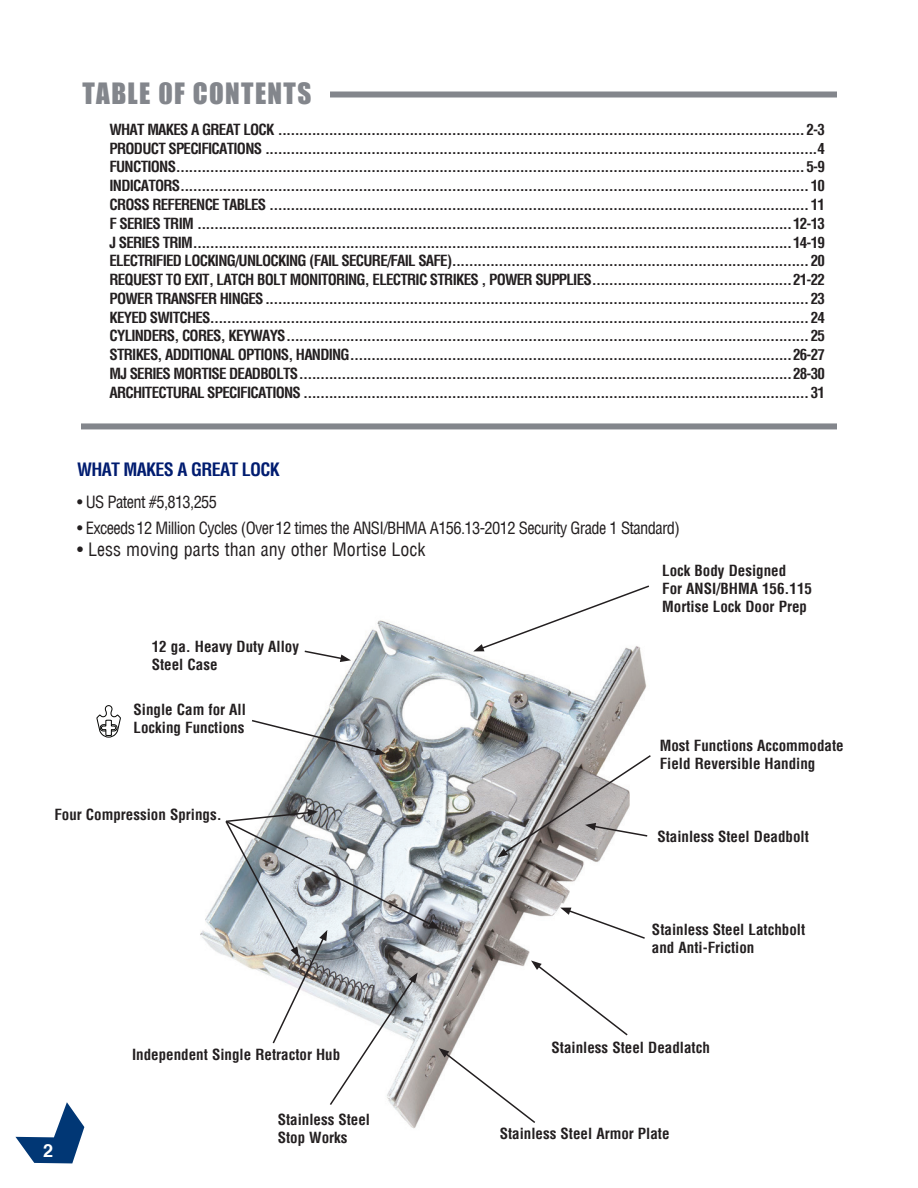
<style>
.page{position:relative;width:918px;height:1188px;background:#fff}
.page>*{position:absolute;margin:0;border:0;box-sizing:border-box;transform-origin:0 0}
.Sub-Gray{font:27px "Impact";letter-spacing:.05em;color:#83868c}
.t1{font:condensed 18px "Helvetica LT";color:#231f20}
.Page_Head_3{font:700 condensed 18px "Helvetica LT";letter-spacing:-.04em;color:#001c70}
.t2{font:700 18px "Helvetica";color:#fff}
.t3{font:condensed 16.5px "Helvetica LT";letter-spacing:-.04em;color:#231f20}
.t4{font:700 condensed 15px "Helvetica LT";letter-spacing:-.05em;color:#231f20}
.t5{font:700 condensed 15px/18px "Helvetica LT";color:#231f20}
</style>
<div class="page">
<svg style="left:15px;top:1102px;width:69px;height:61px"></svg>
<div style="left:330px;top:92px;width:507px;height:6px;background:#83868c"></div>
<div style="left:81px;top:423px;width:756px;height:6px;background:#83868c"></div>
<img style="left:200px;top:620px;width:447px;height:509px">
<svg style="left:303px;top:650px;width:48px;height:12px"></svg>
<svg style="left:473px;top:585px;width:176px;height:66px"></svg>
<svg style="left:224px;top:719px;width:427px;height:406px"></svg>
<svg style="left:97px;top:705px;width:23px;height:33px"></svg>
<p class="Sub-Gray" style="left:82px;top:72px;width:230px">TABLE 0F CONTENTS</p>
<p class="t4" style="left:110px;top:120px;width:717px">WHAT MAKES A GREAT LOCK ............................................................................................................................ 2-3</p>
<p class="t4" style="left:110px;top:139px;width:717px">PRODUCT SPECIFICATIONS ..................................................................................................................................4</p>
<p class="t4" style="left:110px;top:158px;width:717px">FUNCTIONS.................................................................................................................................................... 5-9</p>
<p class="t4" style="left:110px;top:176px;width:717px">INDICATORS.................................................................................................................................................... 10</p>
<p class="t4" style="left:110px;top:195px;width:717px">CROSS REFERENCE TABLES ............................................................................................................................... 11</p>
<p class="t4" style="left:110px;top:214px;width:717px">F SERIES TRIM ............................................................................................................................................12-13</p>
<p class="t4" style="left:110px;top:233px;width:717px">J SERIES TRIM.............................................................................................................................................14-19</p>
<p class="t4" style="left:110px;top:251px;width:717px">ELECTRIFIED LOCKING/UNLOCKING (FAIL SECURE/FAIL SAFE).................................................................................... 20</p>
<p class="t4" style="left:110px;top:270px;width:717px">REQUEST TO EXIT, LATCH BOLT MONITORING, ELECTRIC STRIKES , POWER SUPPLIES...............................................21-22</p>
<p class="t4" style="left:110px;top:289px;width:717px">POWER TRANSFER HINGES................................................................................................................................ 23</p>
<p class="t4" style="left:110px;top:308px;width:717px">KEYED SWITCHES............................................................................................................................................. 24</p>
<p class="t4" style="left:110px;top:327px;width:717px">CYLINDERS, CORES, KEYWAYS........................................................................................................................... 25</p>
<p class="t4" style="left:110px;top:345px;width:717px">STRIKES, ADDITIONAL OPTIONS, HANDING........................................................................................................26-27</p>
<p class="t4" style="left:110px;top:364px;width:717px">MJ SERIES MORTISE DEADBOLTS....................................................................................................................28-30</p>
<p class="t4" style="left:110px;top:383px;width:717px">ARCHITECTURAL SPECIFICATIONS ....................................................................................................................... 31</p>
<p class="Page_Head_3" style="left:77px;top:458px;width:204px">WHAT MAKES A GREAT LOCK</p>
<p class="t3" style="left:77px;top:492px;width:142px">• US Patent #5,813,255</p>
<p class="t3" style="left:77px;top:518px;width:604px">• Exceeds12 Million Cycles (Over12 times the ANSI/BHMA A156.13-2012 Security Grade 1 Standard)</p>
<p class="t1" style="left:77px;top:538px;width:350px">• Less moving parts than any other Mortise Lock</p>
<p class="t5" style="left:152px;top:638px;width:149px">12 ga. Heavy Duty Alloy<br>Steel Case</p>
<p class="t5" style="left:134px;top:700px;width:114px">Single Cam for All<br>Locking Functions</p>
<p class="t5" style="left:54px;top:805px;width:169px">Four Compression Springs.</p>
<p class="t2" style="left:43px;top:1136px;width:12px">2</p>
<p class="t5" style="left:132px;top:1046px;width:210px">Independent Single Retractor Hub</p>
<p class="t5" style="left:278px;top:1110px;width:94px">Stainless Steel<br>Stop Works</p>
<p class="t5" style="left:662px;top:561px;width:151px">Lock Body Designed<br>For ANSI/BHMA 156.115<br>Mortise Lock Door Prep</p>
<p class="t5" style="left:660px;top:736px;width:186px">Most Functions Accommodate<br>Field Reversible Handing</p>
<p class="t5" style="left:657px;top:828px;width:153px">Stainless Steel Deadbolt</p>
<p class="t5" style="left:652px;top:921px;width:155px">Stainless Steel Latchbolt and Anti-Friction</p>
<p class="t5" style="left:552px;top:1038px;width:160px">Stainless Steel Deadlatch</p>
<p class="t5" style="left:500px;top:1124px;width:171px">Stainless Steel Armor Plate</p>
</div>
